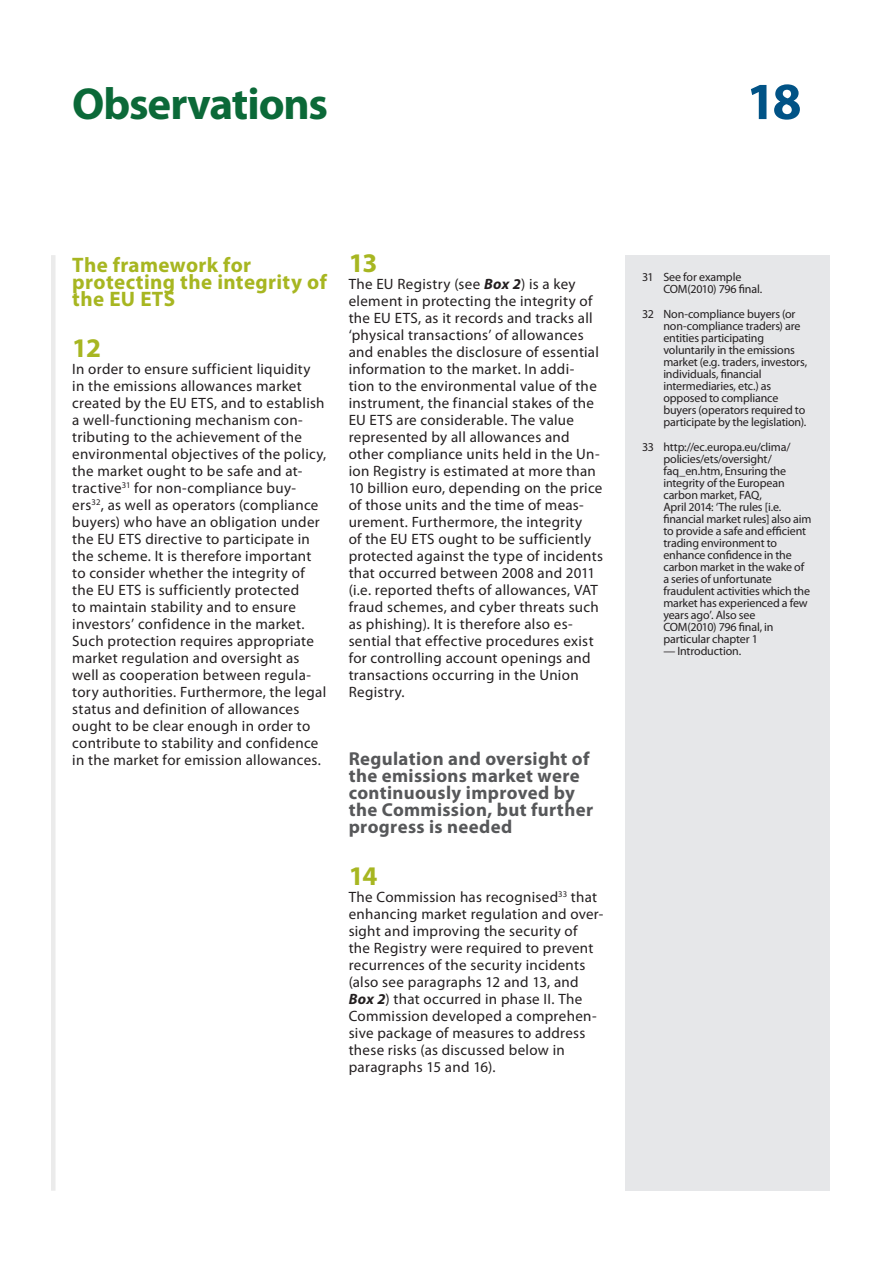
<style>
.page{position:relative;width:893px;height:1263px;background:#fff}
.page>*{position:absolute;margin:0;border:0;box-sizing:border-box;transform-origin:0 0}
.t1{font:700 52.5px "Myriad Pro";color:#015386}
.E_01_-_CHAP_TITRE_CH{font:700 45px "Myriad Pro";letter-spacing:-.025em;color:#0b6938}
.E_05_-_CHAP__1__TEXT{font:700 27px "Myriad Pro";color:#a7b621}
.E_02_-_CHAP__TITRE_C{font:700 21px/17px "Myriad Pro";letter-spacing:.015em;color:#a7b621}
.E_03_-_CHAP__TITRE_A{font:700 18.75px/17px "Myriad Pro";letter-spacing:.02em;color:#57585a}
.E_05_-_CHAP__1__TEXT-2{font:15px/17px "Myriad Pro";letter-spacing:.02em;color:#231f20}
.E_08_-_CHAP__FOOTNOT{font:12px/12px "Myriad Pro";letter-spacing:-.015em;color:#231f20}
.s1{font-weight:700;font-style:italic}
</style>
<div class="page">
<div style="left:51px;top:255px;width:5px;height:936px;background:#ebebeb"></div>
<div style="left:625px;top:255px;width:204px;height:936px;background:#e6e7e9"></div>
<p class="E_01_-_CHAP_TITRE_CH" style="left:72px;top:75px;width:257px">Observations</p>
<h1 class="t1" style="left:746px;top:67px;width:57px">18</h1>
<p class="E_02_-_CHAP__TITRE_C" style="left:72px;top:256px;width:256px">The framework for protecting the integrity of the EU ETS</p>
<p class="E_05_-_CHAP__1__TEXT" style="left:72px;top:330px;width:30px">12</p>
<p class="E_05_-_CHAP__1__TEXT-2" style="left:72px;top:360px;width:256px">In order to ensure sufficient liquidity in the emissions allowances market created by the EU ETS, and to establish a well‑functioning mechanism con&shy;tributing to the achievement of the environmental objectives of the policy, the market ought to be safe and at&shy;tractive<sup>31</sup> for non‑compliance buy&shy;ers<sup>32</sup>, as well as operators (compliance buyers) who have an obligation under the EU ETS directive to participate in the scheme. It is therefore important to consider whether the integrity of the EU ETS is sufficiently protected<br>to maintain stability and to ensure investors’ confidence in the market.<br>Such protection requires appropriate market regulation and oversight as well as cooperation between regula&shy;tory authorities. Furthermore, the legal status and definition of allowances ought to be clear enough in order to contribute to stability and confidence in the market for emission allowances.</p>
<p class="E_05_-_CHAP__1__TEXT" style="left:349px;top:245px;width:30px">13</p>
<p class="E_05_-_CHAP__1__TEXT-2" style="left:349px;top:275px;width:256px">The EU Registry (see <span class="s1">Box 2</span>) is a key element in protecting the integrity of the EU ETS, as it records and tracks all ‘physical transactions’ of allowances and enables the disclosure of essential information to the market. In addi&shy;tion to the environmental value of the instrument, the financial stakes of the EU ETS are considerable. The value represented by all allowances and other compliance units held in the Un&shy;ion Registry is estimated at more than 10 billion euro, depending on the price of those units and the time of meas&shy;urement. Furthermore, the integrity<br>of the EU ETS ought to be sufficiently protected against the type of incidents that occurred between 2008 and 2011 (i.e. reported thefts of allowances, VAT fraud schemes, and cyber threats such as phishing). It is therefore also es&shy;sential that effective procedures exist for controlling account openings and transactions occurring in the Union Registry.</p>
<p class="E_03_-_CHAP__TITRE_A" style="left:349px;top:750px;width:246px">Regulation and oversight of the emissions market were continuously improved by the Commission, but further progress is needed</p>
<p class="E_05_-_CHAP__1__TEXT" style="left:349px;top:858px;width:30px">14</p>
<p class="E_05_-_CHAP__1__TEXT-2" style="left:349px;top:888px;width:256px">The Commission has recognised<sup>33</sup> that enhancing market regulation and over&shy;sight and improving the security of<br>the Registry were required to prevent recurrences of the security incidents (also see paragraphs 12 and 13, and <span class="s1">Box 2</span>) that occurred in phase II. The Commission developed a comprehen&shy;sive package of measures to address these risks (as discussed below in paragraphs 15 and 16).</p>
<p class="E_08_-_CHAP__FOOTNOT" style="left:663px;top:271px;width:100px;text-indent:-21px">31 See for example<br>COM(2010) 796 final.</p>
<p class="E_08_-_CHAP__FOOTNOT" style="left:663px;top:308px;width:145px;text-indent:-21px">32 Non‑compliance buyers (or non‑compliance traders) are entities participating voluntarily in the emissions market (e.g. traders, investors, individuals, financial intermediaries, etc.) as opposed to compliance buyers (operators required to participate by the legislation).</p>
<p class="E_08_-_CHAP__FOOTNOT" style="left:663px;top:440px;width:149px;text-indent:-21px">33 http://ec.europa.eu/clima/ policies/ets/oversight/ faq_en.htm, Ensuring the integrity of the European carbon market, FAQ,<br>April 2014: ‘The rules [i.e. financial market rules] also aim to provide a safe and efficient trading environment to enhance confidence in the carbon market in the wake of a series of unfortunate fraudulent activities which the market has experienced a few years ago’. Also see<br>COM(2010) 796 final, in particular chapter 1</p>
<p class="E_08_-_CHAP__FOOTNOT" style="left:663px;top:644px;width:79px">— Introduction.</p>
</div>
